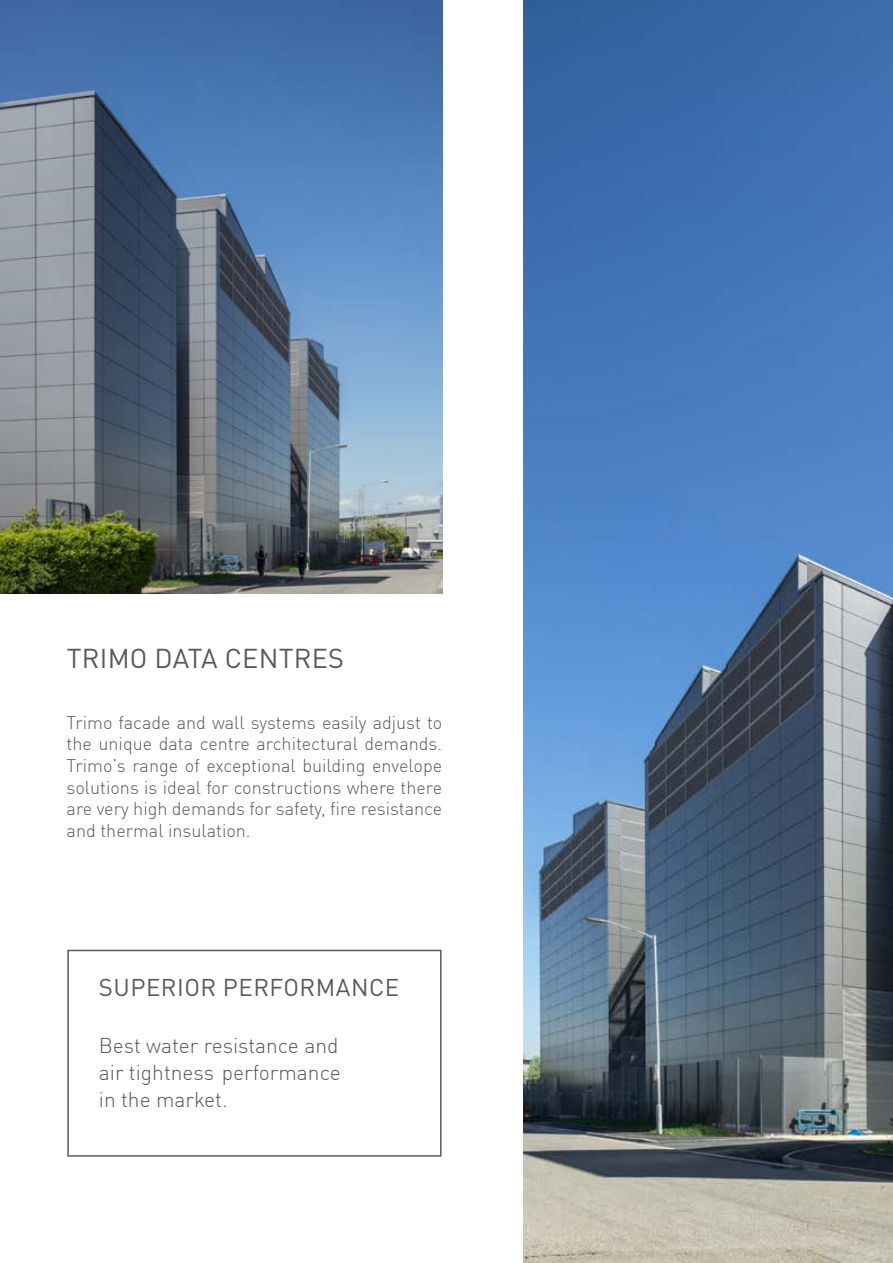
<style>
.page{position:relative;width:893px;height:1263px;background:#fff}
.page>*{position:absolute;margin:0;border:0;box-sizing:border-box;transform-origin:0 0}
.t1{font:27px "DIN Pro";letter-spacing:.01em;color:#58595b}
.t2{font:24px "DIN Pro";letter-spacing:.02em;color:#58595b}
.t3{font:300 21px/27px "DIN Pro";color:#58595b;text-align:justify}
.t4{font:300 18px/21.6px "DIN Pro";color:#58595b;text-align:justify}
</style>
<div class="page">
<img style="left:523px;top:0;width:370px;height:1263px">
<img style="left:0;top:0;width:442px;height:594px">
<div style="left:67px;top:950px;width:374px;height:207px;border:2px solid #58595b"></div>
<h1 class="t1" style="left:67px;top:639px;width:279px">TRIMO DATA CENTRES</h1>
<p class="t4" style="left:67px;top:710px;width:377px">Trimo facade and wall systems easily adjust to the unique data centre architectural demands.<br>Trimo’s range of exceptional building envelope solutions is ideal for constructions where there are very high demands for safety, fire resistance and thermal insulation.</p>
<h2 class="t2" style="left:99px;top:971px;width:302px">SUPERIOR PERFORMANCE</h2>
<p class="t3" style="left:99px;top:1031px;width:243px">Best water resistance and air tightness performance in the market.</p>
</div>
